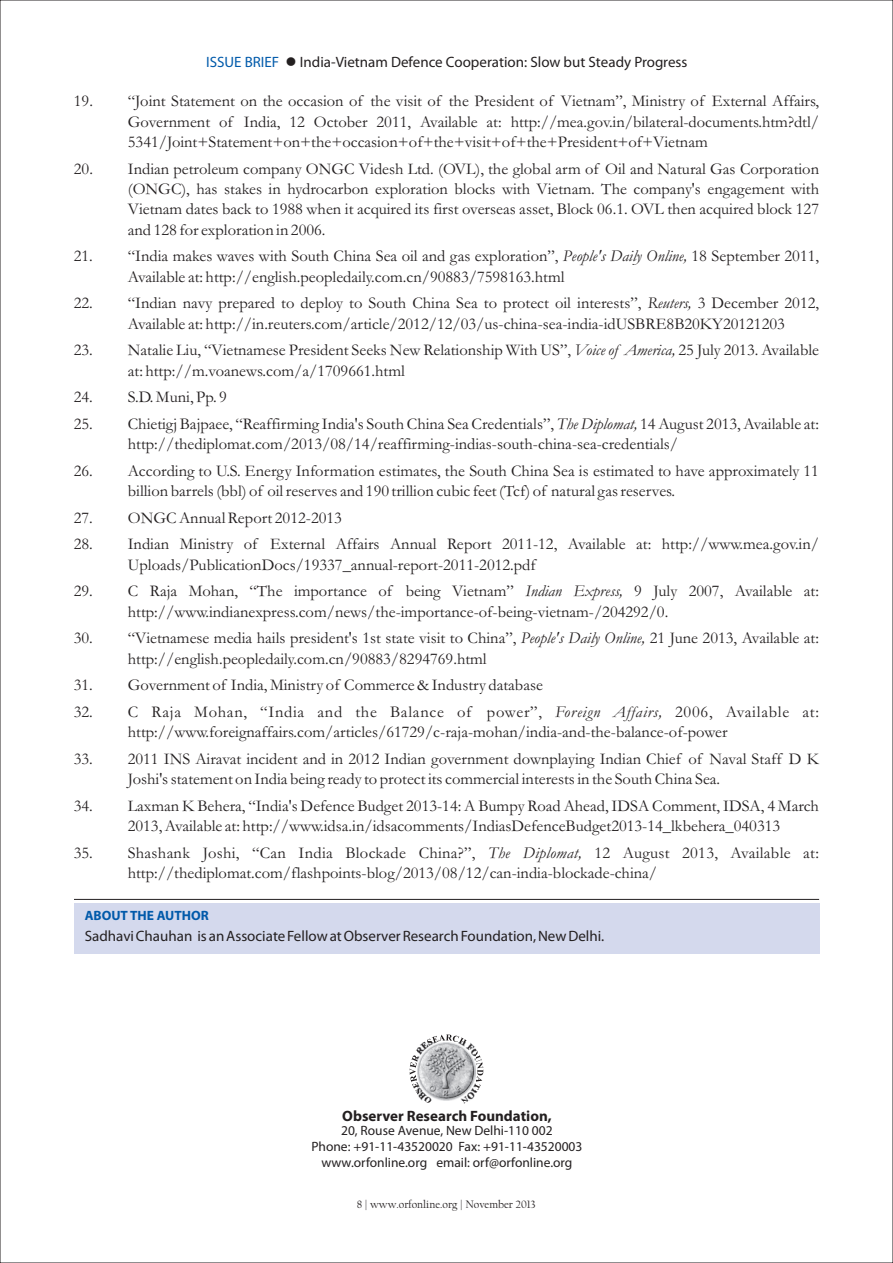
<style>
.page{position:relative;width:893px;height:1263px;background:#fff}
.page>*{position:absolute;margin:0;border:0;box-sizing:border-box;transform-origin:0 0}
.t1{font:16.5px/20.4px "Garamond";color:#231f20}
.t2{font:15px "Myriad Pro";color:#231f20}
.t3{font:700 15px "Myriad Pro";color:#231f20}
.t4{font:13.5px/15.9px "Myriad Pro";color:#231f20;text-align:center}
.t5{font:700 13.5px "Myriad Pro";color:#015aaa}
.t6{font:11.25px "Californian FB";color:#231f20}
.s1{color:#015aaa}
.s2{font-style:italic}
</style>
<div class="page">
<svg style="left:410px;top:1034px;width:73px;height:70px"></svg>
<img style="left:417px;top:1042px;width:59px;height:58px">
<img style="left:419px;top:1044px;width:55px;height:55px;border-radius:50%">
<hr style="left:74px;top:899px;width:745px;height:1px;background:#231f20">
<div style="left:74px;top:903px;width:745px;height:50px;background:#d4d9ed"></div>
<p class="t2" style="left:206px;top:56px;width:483px"><span class="s1">ISSUE BRIEF</span> ●India-Vietnam Defence Cooperation: Slow but Steady Progress</p>
<p class="t1" style="left:128px;top:93px;width:693px;text-align:justify;text-indent:-54px">19. “Joint Statement on the occasion of the visit of the President of Vietnam”, Ministry of External Affairs, Government of India, 12 October 2011, Available at: http://mea.gov.in/bilateral-documents.htm?dtl/ 5341/Joint+Statement+on+the+occasion+of+the+visit+of+the+President+of+Vietnam</p>
<p class="t1" style="left:128px;top:160px;width:693px;text-align:justify;text-indent:-54px">20. Indian petroleum company ONGC Videsh Ltd. (OVL), the global arm of Oil and Natural Gas Corporation (ONGC), has stakes in hydrocarbon exploration blocks with Vietnam. The company's engagement with Vietnam dates back to 1988 when it acquired its first overseas asset, Block 06.1. OVL then acquired block 127 and 128 for exploration in 2006.</p>
<p class="t1" style="left:128px;top:248px;width:693px;text-indent:-54px">21. “India makes waves with South China Sea oil and gas exploration”, <span class="s2">People's Daily Online,</span> 18 September 2011,<br>Available at: http://english.peopledaily.com.cn/90883/7598163.html</p>
<p class="t1" style="left:128px;top:295px;width:693px;text-indent:-54px">22. “Indian navy prepared to deploy to South China Sea to protect oil interests”, <span class="s2">Reuters,</span> 3 December 2012,<br>Available at: http://in.reuters.com/article/2012/12/03/us-china-sea-india-idUSBRE8B20KY20121203</p>
<p class="t1" style="left:128px;top:342px;width:693px;text-indent:-54px">23. Natalie Liu, “Vietnamese President Seeks New Relationship With US”, <span class="s2">Voice of America,</span> 25 July 2013. Available at: http://m.voanews.com/a/1709661.html</p>
<p class="t1" style="left:74px;top:389px;width:155px">24. S.D. Muni, Pp. 9</p>
<p class="t1" style="left:128px;top:415px;width:693px;text-indent:-54px">25. Chietigj Bajpaee, “Reaffirming India's South China Sea Credentials”, <span class="s2">The Diplomat,</span> 14 August 2013, Available at: http://thediplomat.com/2013/08/14/reaffirming-indias-south-china-sea-credentials/</p>
<p class="t1" style="left:128px;top:462px;width:693px;text-indent:-54px">26. According to U.S. Energy Information estimates, the South China Sea is estimated to have approximately 11 billion barrels (bbl) of oil reserves and 190 trillion cubic feet (Tcf) of natural gas reserves.</p>
<p class="t1" style="left:74px;top:509px;width:270px">27. ONGC Annual Report 2012-2013</p>
<p class="t1" style="left:128px;top:536px;width:693px;text-indent:-54px">28. Indian Ministry of External Affairs Annual Report 2011-12, Available at: http://www.mea.gov.in/<br>Uploads/PublicationDocs/19337_annual-report-2011-2012.pdf</p>
<p class="t1" style="left:128px;top:583px;width:693px;text-indent:-54px">29. C Raja Mohan, “The importance of being Vietnam” <span class="s2">Indian Express,</span> 9 July 2007, Available at: http://www.indianexpress.com/news/the-importance-of-being-vietnam-/204292/0.</p>
<p class="t1" style="left:128px;top:630px;width:693px;text-indent:-54px">30. “Vietnamese media hails president's 1st state visit to China”, <span class="s2">People's Daily Online,</span> 21 June 2013, Available at: http://english.peopledaily.com.cn/90883/8294769.html</p>
<p class="t1" style="left:74px;top:677px;width:471px">31. Government of India, Ministry of Commerce &amp; Industry database</p>
<p class="t1" style="left:128px;top:703px;width:693px;text-indent:-54px">32. C Raja Mohan, “India and the Balance of power”, <span class="s2">Foreign Affairs,</span> 2006, Available at: http://www.foreignaffairs.com/articles/61729/c-raja-mohan/india-and-the-balance-of-power</p>
<p class="t1" style="left:128px;top:750px;width:693px;text-indent:-54px">33. 2011 INS Airavat incident and in 2012 Indian government downplaying Indian Chief of Naval Staff D K<br>Joshi's statement on India being ready to protect its commercial interests in the South China Sea.</p>
<p class="t1" style="left:128px;top:797px;width:693px;text-indent:-54px">34. Laxman K Behera, “India's Defence Budget 2013-14: A Bumpy Road Ahead, IDSA Comment, IDSA, 4 March<br>2013, Available at: http://www.idsa.in/idsacomments/IndiasDefenceBudget2013-14_lkbehera_040313</p>
<p class="t1" style="left:128px;top:844px;width:693px;text-indent:-54px">35. Shashank Joshi, “Can India Blockade China?”, <span class="s2">The Diplomat,</span> 12 August 2013, Available at: http://thediplomat.com/flashpoints-blog/2013/08/12/can-india-blockade-china/</p>
<p class="t5" style="left:85px;top:910px;width:126px">ABOUT THE AUTHOR</p>
<p class="t2" style="left:85px;top:930px;width:521px">Sadhavi Chauhan is an Associate Fellow at Observer Research Foundation, New Delhi.</p>
<p class="t3" style="left:342px;top:1109px;width:211px">Observer Research Foundation,</p>
<p class="t4" style="left:311px;top:1124px;width:273px">20, Rouse Avenue, New Delhi-110 002<br>Phone: +91-11-43520020 Fax: +91-11-43520003 www.orfonline.org email: orf@orfonline.org</p>
<p class="t6" style="left:357px;top:1200px;width:181px">8 | www.orfonline.org | November 2013</p>
</div>
